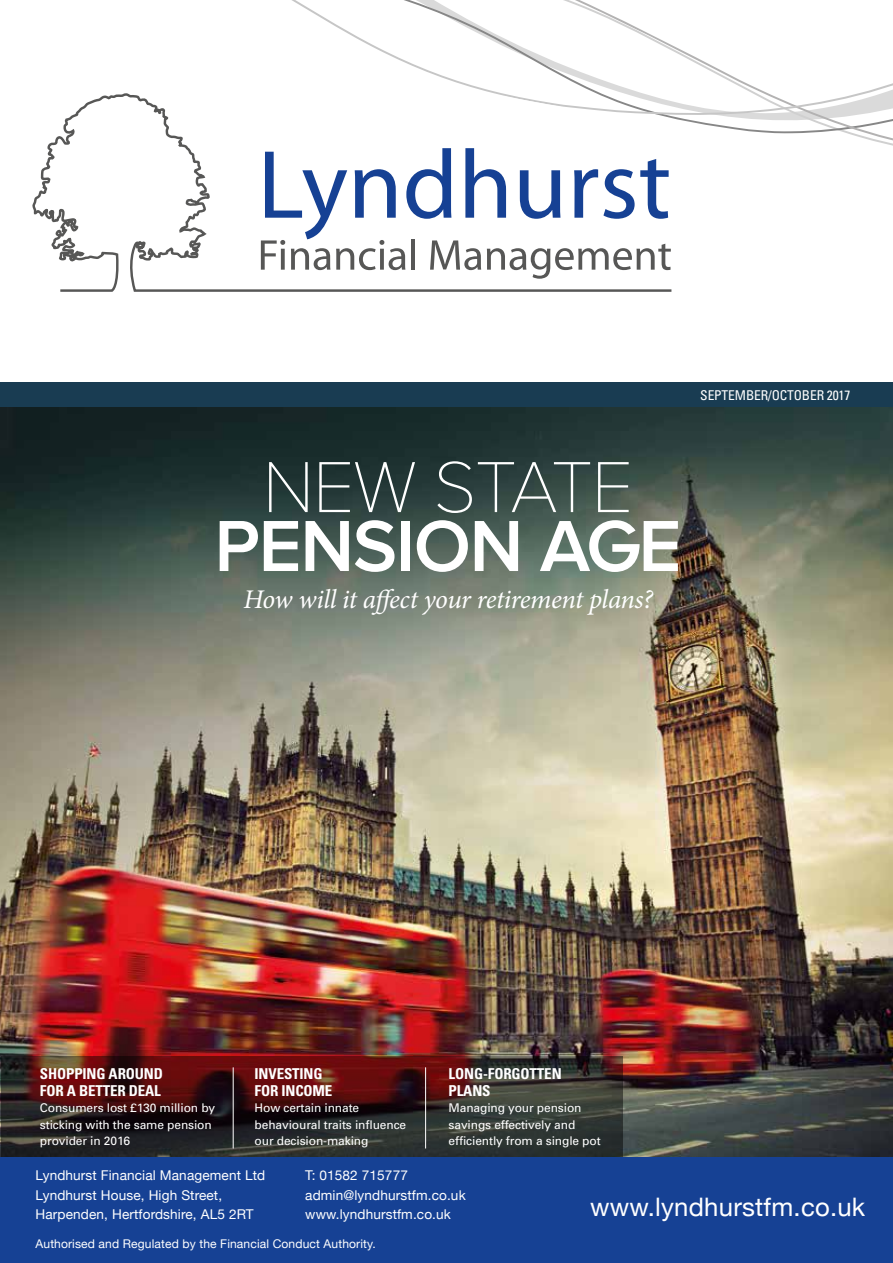
<style>
.page{position:relative;width:893px;height:1263px;background:#fff}
.page>*{position:absolute;margin:0;border:0;box-sizing:border-box;transform-origin:0 0}
.t1{font:600 75px "Proxima Nova A";letter-spacing:-.02em;color:#fff}
.t2{font:100 75px "Proxima Nova A";letter-spacing:-.02em;color:#fff}
.t3{font:italic 27px "Minion Pro";letter-spacing:-.02em;color:#fff}
.t4{font:25.5px "Helvetica Neue";letter-spacing:.01em;color:#fff}
.t5{font:700 condensed 15px/16.5px "Univers";letter-spacing:-.01em;color:#fff}
.t6{font:13.5px/19.5px "Helvetica Neue";letter-spacing:.01em;color:#fff}
.t7{font:condensed 13.5px "Univers";letter-spacing:-.01em;color:#fff}
.t8{font:12px/16.5px "Univers";letter-spacing:-.01em;color:#fff}
.t9{font:12px "Helvetica Neue";letter-spacing:.01em;color:#fff}
</style>
<div class="page">
<img style="left:0;top:407px;width:893px;height:750px">
<div style="left:0;top:383px;width:893px;height:24px;background:#193c52"></div>
<svg style="left:1px;top:1057px;width:621px;height:100px"></svg>
<hr style="left:233px;top:1068px;width:1px;height:80px;background:#fff">
<hr style="left:425px;top:1068px;width:1px;height:80px;background:#fff">
<svg style="left:674px;top:116px;width:219px;height:30px"></svg>
<svg style="left:292px;top:0;width:601px;height:116px"></svg>
<svg style="left:32px;top:92px;width:642px;height:200px"></svg>
<div style="left:0;top:1157px;width:893px;height:106px;background:#164194"></div>
<p class="t7" style="left:700px;top:386px;width:152px">SEPTEMBER/OCTOBER 2017</p>
<h1 class="t2" style="left:263px;top:446px;width:372px">NEW STATE</h1>
<h1 class="t1" style="left:214px;top:504px;width:469px">PENSION AGE</h1>
<h2 class="t3" style="left:244px;top:580px;width:411px">How will it affect your retirement plans?</h2>
<p class="t5" style="left:40px;top:1065px;width:124px">SHOPPING AROUND<br>FOR A BETTER DEAL</p>
<p class="t8" style="left:40px;top:1099px;width:177px">Consumers lost £130 million by sticking with the same pension provider in 2016</p>
<p class="t5" style="left:255px;top:1065px;width:79px">INVESTING<br>FOR INCOME</p>
<p class="t8" style="left:255px;top:1099px;width:153px">How certain innate behavioural traits influence our decision-making</p>
<p class="t5" style="left:449px;top:1065px;width:115px">LONG-FORGOTTEN<br>PLANS</p>
<p class="t8" style="left:449px;top:1099px;width:154px">Managing your pension savings effectively and efficiently from a single pot</p>
<p class="t6" style="left:36px;top:1166px;width:231px">Lyndhurst Financial Management Ltd<br>Lyndhurst House, High Street,<br>Harpenden, Hertfordshire, AL5 2RT</p>
<p class="t9" style="left:36px;top:1236px;width:342px">Authorised and Regulated by the Financial Conduct Authority.</p>
<p class="t6" style="left:305px;top:1166px;width:162px">T: 01582 715777 admin@lyndhurstfm.co.uk www.lyndhurstfm.co.uk</p>
<h3 class="t4" style="left:590px;top:1192px;width:277px">www.lyndhurstfm.co.uk</h3>
</div>
